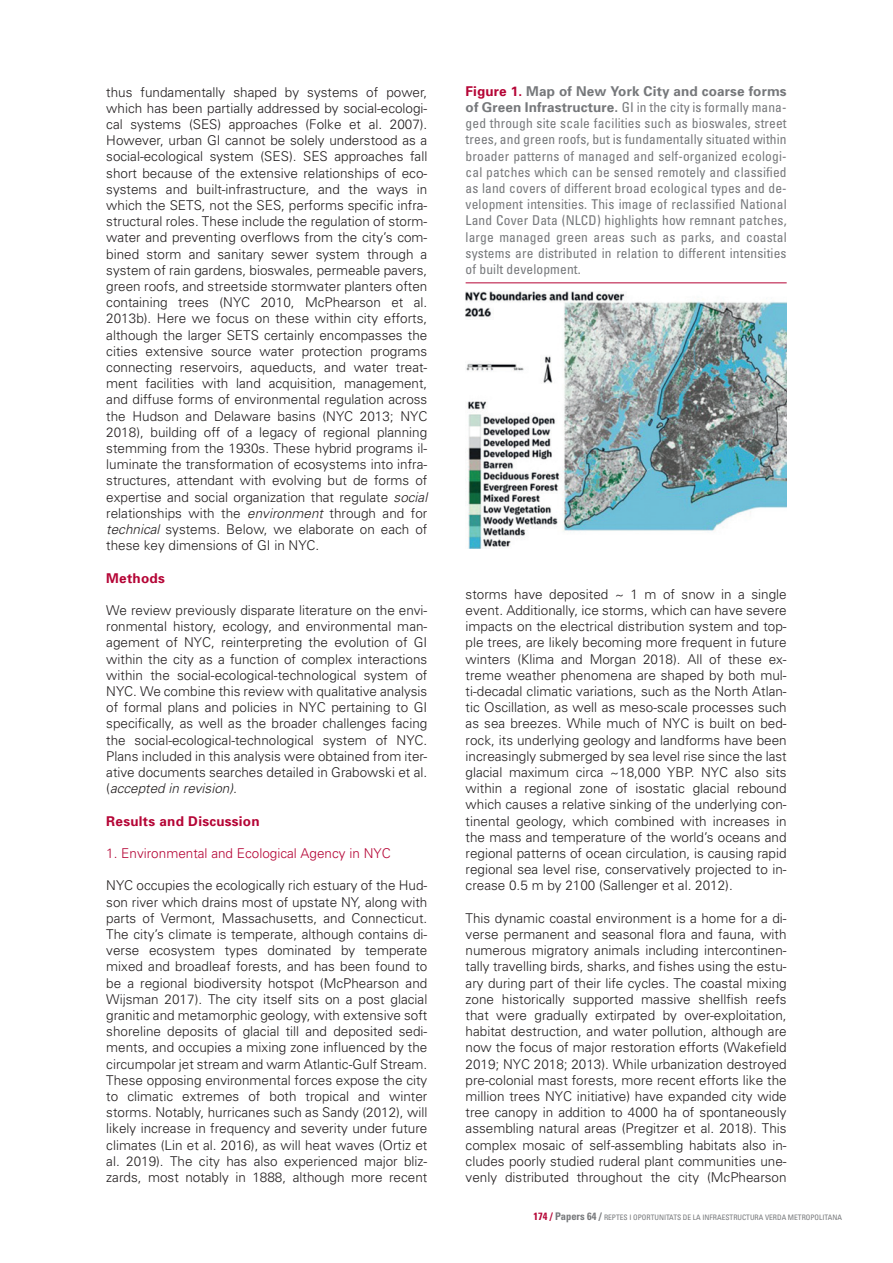
<style>
.page{position:relative;width:893px;height:1263px;background:#fff}
.page>*{position:absolute;margin:0;border:0;box-sizing:border-box;transform-origin:0 0}
.t1{font:300 13.5px/16.2px "Univers";color:#231f20;text-align:justify}
.t2{font:condensed 13.5px/16.2px "Univers";letter-spacing:.01em;color:#76787b;text-align:justify}
.t3{font:300 13.5px "Univers";color:#b50536}
.t4{font:700 13.5px "Univers";letter-spacing:.02em;color:#b50536}
.t5{font:condensed 7.5px "Univers";color:#76787b}
.s1{font-style:italic}
.s2{font-weight:700;font-stretch:normal;color:#b50536}
.s3{font-weight:700;font-stretch:normal}
.s4{font-weight:700;font-size:10.5px;color:#b50536}
.s5{font-weight:700;font-size:10.5px}
</style>
<div class="page">
<hr style="left:466px;top:282px;width:321px;height:1px;background:#b50536">
<img style="left:466px;top:292px;width:321px;height:256px">
<p class="t1" style="left:106px;top:84px;width:323px">thus fundamentally shaped by systems of power, which has been partially addressed by social-ecologi&shy;cal systems (SES) approaches (Folke et al. 2007).<br>However, urban GI cannot be solely understood as a social-ecological system (SES). SES approaches fall short because of the extensive relationships of eco&shy;systems and built-infrastructure, and the ways in which the SETS, not the SES, performs specific infra&shy;structural roles. These include the regulation of storm&shy;water and preventing overflows from the city’s com&shy;bined storm and sanitary sewer system through a system of rain gardens, bioswales, permeable pavers, green roofs, and streetside stormwater planters often containing trees (NYC 2010, McPhearson et al.<br>2013b). Here we focus on these within city efforts, although the larger SETS certainly encompasses the cities extensive source water protection programs connecting reservoirs, aqueducts, and water treat&shy;ment facilities with land acquisition, management, and diffuse forms of environmental regulation across the Hudson and Delaware basins (NYC 2013; NYC 2018), building off of a legacy of regional planning stemming from the 1930s. These hybrid programs il&shy;luminate the transformation of ecosystems into infra&shy;structures, attendant with evolving but de forms of expertise and social organization that regulate <span class="s1">social </span>relationships with the <span class="s1">environment</span> through and for <span class="s1">technical</span> systems. Below, we elaborate on each of these key dimensions of GI in NYC.</p>
<p class="t4" style="left:106px;top:570px;width:60px">Methods</p>
<p class="t1" style="left:106px;top:602px;width:323px">We review previously disparate literature on the envi&shy;ronmental history, ecology, and environmental man&shy;agement of NYC, reinterpreting the evolution of GI within the city as a function of complex interactions within the social-ecological-technological system of NYC. We combine this review with qualitative analysis of formal plans and policies in NYC pertaining to GI specifically, as well as the broader challenges facing the social-ecological-technological system of NYC.<br>Plans included in this analysis were obtained from iter&shy;ative documents searches detailed in Grabowski et al. (<span class="s1">accepted in revision).</span></p>
<p class="t4" style="left:106px;top:813px;width:155px">Results and Discussion</p>
<p class="t3" style="left:106px;top:845px;width:286px">1. Environmental and Ecological Agency in NYC</p>
<p class="t1" style="left:106px;top:877px;width:323px">NYC occupies the ecologically rich estuary of the Hud&shy;son river which drains most of upstate NY, along with parts of Vermont, Massachusetts, and Connecticut.<br>The city’s climate is temperate, although contains di&shy;verse ecosystem types dominated by temperate mixed and broadleaf forests, and has been found to be a regional biodiversity hotspot (McPhearson and Wijsman 2017). The city itself sits on a post glacial granitic and metamorphic geology, with extensive soft shoreline deposits of glacial till and deposited sedi&shy;ments, and occupies a mixing zone influenced by the circumpolar jet stream and warm Atlantic-Gulf Stream.<br>These opposing environmental forces expose the city to climatic extremes of both tropical and winter storms. Notably, hurricanes such as Sandy (2012), will likely increase in frequency and severity under future climates (Lin et al. 2016), as will heat waves (Ortiz et al. 2019). The city has also experienced major bliz&shy;zards, most notably in 1888, although more recent</p>
<p class="t2" style="left:466px;top:83px;width:323px"><span class="s2">Figure 1.</span> <span class="s3">Map of New York City and coarse forms of Green Infrastructure.</span> GI in the city is formally mana&shy;ged through site scale facilities such as bioswales, street trees, and green roofs, but is fundamentally situated within broader patterns of managed and self-organized ecologi&shy;cal patches which can be sensed remotely and classified as land covers of different broad ecological types and de&shy;velopment intensities. This image of reclassified National Land Cover Data (NLCD) highlights how remnant patches, large managed green areas such as parks, and coastal systems are distributed in relation to different intensities of built development.</p>
<p class="t1" style="left:466px;top:586px;width:323px">storms have deposited ~ 1 m of snow in a single event. Additionally, ice storms, which can have severe impacts on the electrical distribution system and top&shy;ple trees, are likely becoming more frequent in future winters (Klima and Morgan 2018). All of these ex&shy;treme weather phenomena are shaped by both mul&shy;ti-decadal climatic variations, such as the North Atlan&shy;tic Oscillation, as well as meso-scale processes such as sea breezes. While much of NYC is built on bed&shy;rock, its underlying geology and landforms have been increasingly submerged by sea level rise since the last glacial maximum circa ~18,000 YBP. NYC also sits within a regional zone of isostatic glacial rebound which causes a relative sinking of the underlying con&shy;tinental geology, which combined with increases in the mass and temperature of the world’s oceans and regional patterns of ocean circulation, is causing rapid regional sea level rise, conservatively projected to in&shy;crease 0.5 m by 2100 (Sallenger et al. 2012).</p>
<p class="t1" style="left:466px;top:910px;width:323px">This dynamic coastal environment is a home for a di&shy;verse permanent and seasonal flora and fauna, with numerous migratory animals including intercontinen&shy;tally travelling birds, sharks, and fishes using the estu&shy;ary during part of their life cycles. The coastal mixing zone historically supported massive shellfish reefs that were gradually extirpated by over-exploitation, habitat destruction, and water pollution, although are now the focus of major restoration efforts (Wakefield 2019; NYC 2018; 2013). While urbanization destroyed pre-colonial mast forests, more recent efforts like the million trees NYC initiative) have expanded city wide tree canopy in addition to 4000 ha of spontaneously assembling natural areas (Pregitzer et al. 2018). This complex mosaic of self-assembling habitats also in&shy;cludes poorly studied ruderal plant communities une&shy;venly distributed throughout the city (McPhearson</p>
<p class="t5" style="left:533px;top:1213px;width:310px"><span class="s4">174 /</span> <span class="s5">Papers 64 /</span> REPTES I OPORTUNITATS DE LA INFRAESTRUCTURA VERDA METROPOLITANA</p>
</div>
